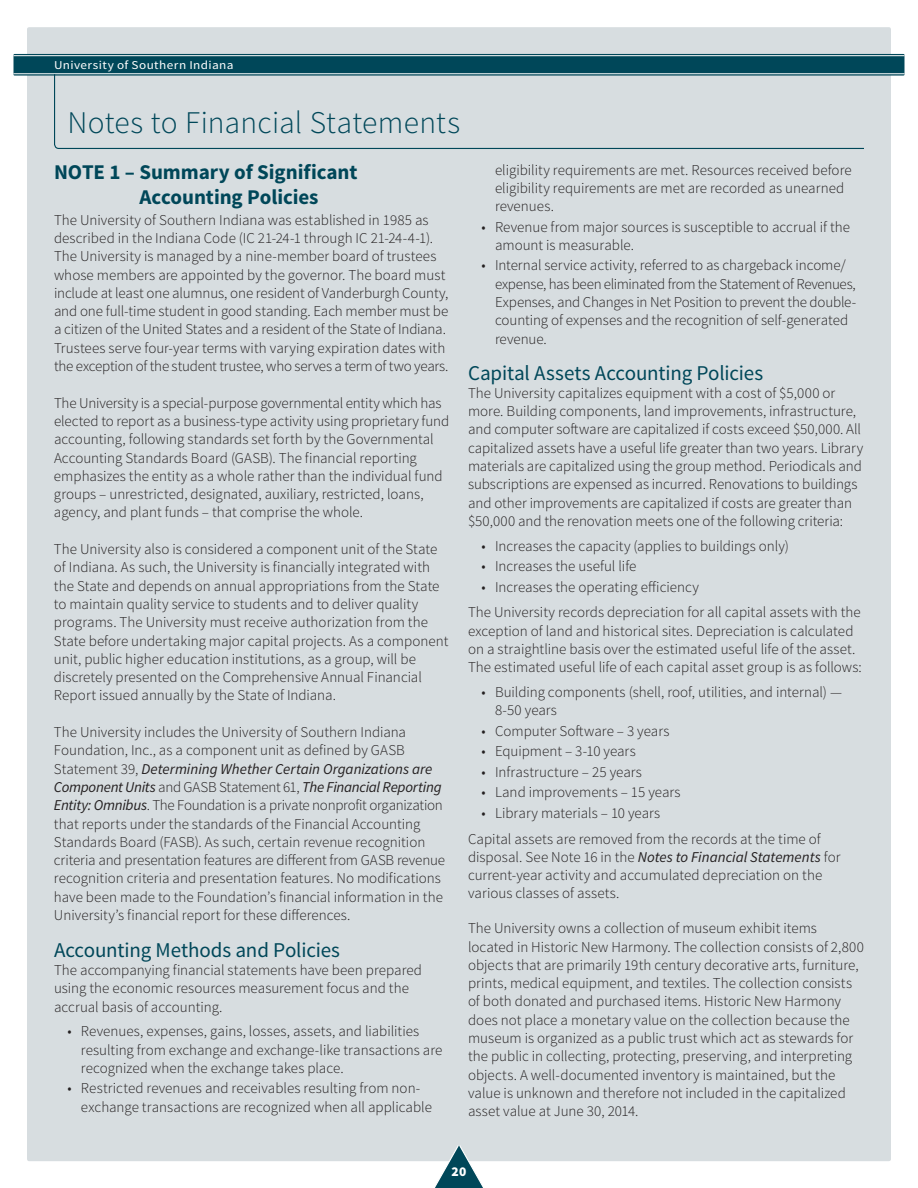
<style>
.page{position:relative;width:918px;height:1188px;background:#fff}
.page>*{position:absolute;margin:0;border:0;box-sizing:border-box;transform-origin:0 0}
.t1{font:300 31.5px "Source Sans Pro";letter-spacing:.005em;color:#004759}
.t2{font:21px "Source Sans Pro";letter-spacing:-.005em;color:#004759}
.t3{font:700 21px/25.2px "Source Sans Pro";letter-spacing:-.005em;color:#004759}
.t4{font:300 15px/18.3px "Source Sans Pro";color:#231f20}
.t5{font:900 13.5px "Source Sans Pro";color:#fff}
.t6{font:12px "Source Sans Pro";letter-spacing:.03em;color:#fff;scale:1.1 1}
.s1{font-weight:400;font-style:italic}
</style>
<div class="page">
<div style="left:27px;top:27px;width:864px;height:1134px;background:#d7dde0;border-radius:2px"></div>
<div style="left:14px;top:54px;width:891px;height:22px;background:#004759"></div>
<svg style="left:435px;top:1145px;width:48px;height:43px"></svg>
<hr style="left:13px;top:73px;width:892px;height:1px;background:#fff">
<hr style="left:13px;top:55px;width:892px;height:1px;background:#fff">
<svg style="left:53px;top:73px;width:812px;height:76px"></svg>
<p class="t6" style="left:54px;top:58px;width:165px">University of Southern Indiana</p>
<h1 class="t1" style="left:68px;top:103px;width:394px">Notes to Financial Statements</h1>
<h2 class="t3" style="left:139px;top:160px;width:220px;text-indent:-85px">NOTE 1 – Summary of Significant<br>Accounting Policies</h2>
<p class="t4" style="left:54px;top:211px;width:396px">The University of Southern Indiana was established in 1985 as described in the Indiana Code (IC 21-24-1 through IC 21-24-4-1).<br>The University is managed by a nine-member board of trustees whose members are appointed by the governor. The board must include at least one alumnus, one resident of Vanderburgh County, and one full-time student in good standing. Each member must be a citizen of the United States and a resident of the State of Indiana.<br>Trustees serve four-year terms with varying expiration dates with the exception of the student trustee, who serves a term of two years.</p>
<p class="t4" style="left:54px;top:394px;width:397px">The University is a special-purpose governmental entity which has elected to report as a business-type activity using proprietary fund accounting, following standards set forth by the Governmental Accounting Standards Board (GASB). The financial reporting emphasizes the entity as a whole rather than the individual fund groups – unrestricted, designated, auxiliary, restricted, loans, agency, and plant funds – that comprise the whole.</p>
<p class="t4" style="left:54px;top:540px;width:396px">The University also is considered a component unit of the State of Indiana. As such, the University is financially integrated with the State and depends on annual appropriations from the State to maintain quality service to students and to deliver quality programs. The University must receive authorization from the State before undertaking major capital projects. As a component unit, public higher education institutions, as a group, will be discretely presented on the Comprehensive Annual Financial Report issued annually by the State of Indiana.</p>
<p class="t4" style="left:54px;top:723px;width:393px">The University includes the University of Southern Indiana Foundation, Inc., as a component unit as defined by GASB Statement 39, <span class="s1">Determining Whether Certain Organizations are Component Units</span> and GASB Statement 61, <span class="s1">The Financial Reporting Entity: Omnibus</span>. The Foundation is a private nonprofit organization that reports under the standards of the Financial Accounting Standards Board (FASB). As such, certain revenue recognition criteria and presentation features are different from GASB revenue recognition criteria and presentation features. No modifications have been made to the Foundation’s financial information in the University’s financial report for these differences.</p>
<h2 class="t2" style="left:54px;top:937px;width:287px">Accounting Methods and Policies</h2>
<p class="t4" style="left:54px;top:961px;width:370px">The accompanying financial statements have been prepared using the economic resources measurement focus and the accrual basis of accounting.</p>
<p class="t4" style="left:81px;top:1022px;width:363px;text-indent:-14px">• Revenues, expenses, gains, losses, assets, and liabilities resulting from exchange and exchange-like transactions are recognized when the exchange takes place.</p>
<p class="t4" style="left:81px;top:1079px;width:353px;text-indent:-14px">• Restricted revenues and receivables resulting from non&shy;exchange transactions are recognized when all applicable</p>
<p class="t4" style="left:495px;top:160px;width:358px">eligibility requirements are met. Resources received before eligibility requirements are met are recorded as unearned revenues.</p>
<p class="t4" style="left:495px;top:218px;width:357px;text-indent:-14px">• Revenue from major sources is susceptible to accrual if the amount is measurable.</p>
<p class="t4" style="left:495px;top:256px;width:363px;text-indent:-13px">• Internal service activity, referred to as chargeback income/ expense, has been eliminated from the Statement of Revenues, Expenses, and Changes in Net Position to prevent the double&shy;counting of expenses and the recognition of self-generated revenue.</p>
<h2 class="t2" style="left:468px;top:360px;width:297px">Capital Assets Accounting Policies</h2>
<p class="t4" style="left:468px;top:384px;width:397px">The University capitalizes equipment with a cost of $5,000 or more. Building components, land improvements, infrastructure, and computer software are capitalized if costs exceed $50,000. All capitalized assets have a useful life greater than two years. Library materials are capitalized using the group method. Periodicals and subscriptions are expensed as incurred. Renovations to buildings and other improvements are capitalized if costs are greater than $50,000 and the renovation meets one of the following criteria:</p>
<p class="t4" style="left:482px;top:537px;width:309px">• Increases the capacity (applies to buildings only)</p>
<p class="t4" style="left:482px;top:557px;width:156px">• Increases the useful life</p>
<p class="t4" style="left:468px;top:574px;width:394px;line-height:25.8px;text-indent:14px">• Increases the operating efficiency<br>The University records depreciation for all capital assets with the</p>
<p class="t4" style="left:468px;top:622px;width:395px">exception of land and historical sites. Depreciation is calculated on a straightline basis over the estimated useful life of the asset.<br>The estimated useful life of each capital asset group is as follows:</p>
<p class="t4" style="left:495px;top:683px;width:349px;text-indent:-14px">• Building components (shell, roof, utilities, and internal) —<br>8-50 years</p>
<p class="t4" style="left:482px;top:722px;width:190px">• Computer Software – 3 years</p>
<p class="t4" style="left:482px;top:742px;width:156px">• Equipment – 3-10 years</p>
<p class="t4" style="left:482px;top:763px;width:162px">• Infrastructure – 25 years</p>
<p class="t4" style="left:482px;top:783px;width:201px">• Land improvements – 15 years</p>
<p class="t4" style="left:468px;top:800px;width:354px;line-height:25.8px;text-indent:14px">• Library materials – 10 years<br>Capital assets are removed from the records at the time of</p>
<p class="t4" style="left:468px;top:848px;width:374px">disposal. See Note 16 in the <span class="s1">Notes to Financial Statements</span> for current-year activity and accumulated depreciation on the various classes of assets.</p>
<p class="t4" style="left:468px;top:919px;width:397px">The University owns a collection of museum exhibit items located in Historic New Harmony. The collection consists of 2,800 objects that are primarily 19th century decorative arts, furniture, prints, medical equipment, and textiles. The collection consists of both donated and purchased items. Historic New Harmony does not place a monetary value on the collection because the museum is organized as a public trust which act as stewards for the public in collecting, protecting, preserving, and interpreting objects. A well-documented inventory is maintained, but the value is unknown and therefore not included in the capitalized asset value at June 30, 2014.</p>
<p class="t5" style="left:452px;top:1163px;width:16px">20</p>
</div>
